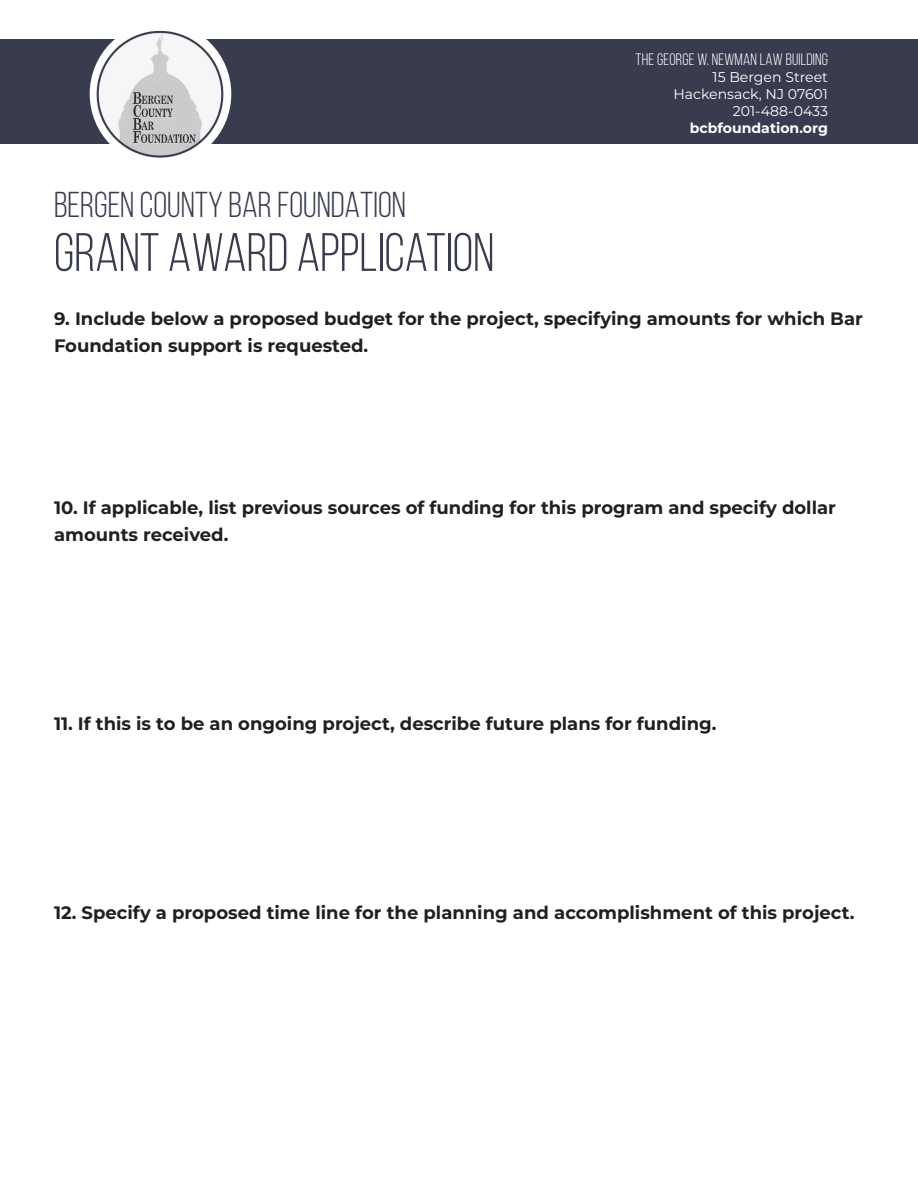
<style>
.page{position:relative;width:918px;height:1188px;background:#fff}
.page>*{position:absolute;margin:0;border:0;box-sizing:border-box;transform-origin:0 0}
.t1{font:54px "Bebas Neue";color:#393c4f}
.t2{font:36px "Bebas Neue";color:#393c4f}
.t3{font:700 18px/27px "Montserrat";color:#231f20}
.t4{font:16.5px "Bebas Neue";letter-spacing:.01em;color:#fff}
.t5{font:14.1px "Montserrat";color:#fff}
.t6{font:700 14.1px "Montserrat";color:#fff}
</style>
<div class="page">
<div style="left:0;top:40px;width:918px;height:104px;background:#393c4f"></div>
<div style="left:90px;top:22px;width:141px;height:144px;background:#fff;border-radius:50%"></div>
<img style="left:94px;top:30px;width:133px;height:128px">
<p class="t4" style="left:636px;top:50px;width:194px">THE GEORGE W. NEWMAN LAW BUILDING</p>
<p class="t5" style="left:713px;top:67px;width:117px">15 Bergen Street</p>
<p class="t5" style="left:673px;top:84px;width:156px">Hackensack, NJ 07601</p>
<p class="t5" style="left:733px;top:101px;width:97px">201-488-0433</p>
<p class="t6" style="left:690px;top:117px;width:140px">bcbfoundation.org</p>
<p class="t2" style="left:54px;top:185px;width:353px">BERGEN COUNTY BAR FOUNDATION</p>
<p class="t1" style="left:54px;top:223px;width:442px">GRANT AWARD APPLICATION</p>
<p class="t3" style="left:54px;top:304px;width:810px">9. Include below a proposed budget for the project, specifying amounts for which Bar<br>Foundation support is requested.</p>
<p class="t3" style="left:54px;top:493px;width:784px">10. If applicable, list previous sources of funding for this program and specify dollar amounts received.</p>
<p class="t3" style="left:54px;top:709px;width:664px">11. If this is to be an ongoing project, describe future plans for funding.</p>
<p class="t3" style="left:54px;top:898px;width:802px">12. Specify a proposed time line for the planning and accomplishment of this project.</p>
</div>
